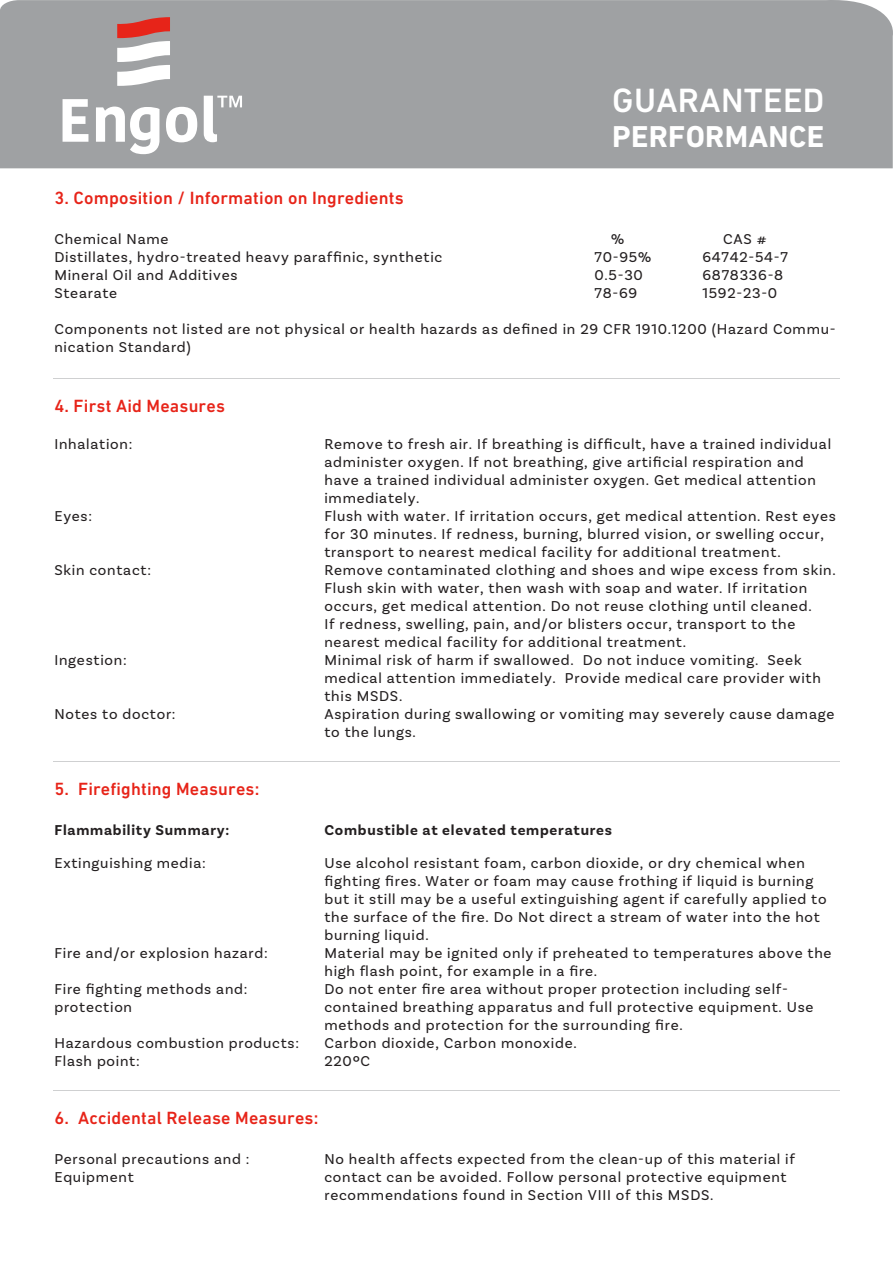
<style>
.page{position:relative;width:893px;height:1263px;background:#fff}
.page>*{position:absolute;margin:0;border:0;box-sizing:border-box;transform-origin:0 0}
.t1{font:500 34.35px "DIN Next LT Pro";letter-spacing:.01em;color:#fff}
.t2{font:700 30.75px "DIN Next LT Pro";letter-spacing:.01em;color:#fff}
.t3{font:500 18px "DIN Next LT Pro";letter-spacing:.01em;color:#e72419}
.t4{font:15px/18px "Basic Sans";letter-spacing:.05em;color:#231f20}
.t5{font:700 15px "Basic Sans";letter-spacing:.05em;color:#231f20}
</style>
<div class="page">
<div style="left:0;top:0;width:893px;height:168px;background:#9fa1a3"></div>
<svg style="left:63px;top:96px;width:179px;height:58px"></svg>
<svg style="left:117px;top:17px;width:53px;height:69px"></svg>
<hr style="left:53px;top:378px;width:787px;height:1px;background:#9fa1a3">
<hr style="left:53px;top:761px;width:787px;height:1px;background:#9fa1a3">
<hr style="left:53px;top:1090px;width:787px;height:1px;background:#9fa1a3">
<h1 class="t1" style="left:612px;top:81px;width:214px">GUARANTEED</h1>
<h2 class="t2" style="left:612px;top:118px;width:214px">PERFORMANCE</h2>
<p class="t3" style="left:54px;top:188px;width:351px">3. Composition / Information on Ingredients</p>
<p class="t4" style="left:54px;top:230px;width:116px">Chemical Name</p>
<p class="t4" style="left:611px;top:230px;width:15px">%</p>
<p class="t4" style="left:723px;top:230px;width:45px">CAS #</p>
<p class="t4" style="left:54px;top:248px;width:389px">Distillates, hydro-treated heavy paraffinic, synthetic</p>
<p class="t4" style="left:594px;top:248px;width:58px">70-95%</p>
<p class="t4" style="left:702px;top:248px;width:87px">64742-54-7</p>
<p class="t4" style="left:54px;top:266px;width:185px">Mineral Oil and Additives</p>
<p class="t4" style="left:594px;top:266px;width:50px">0.5-30</p>
<p class="t4" style="left:702px;top:266px;width:82px">6878336-8</p>
<p class="t4" style="left:54px;top:284px;width:64px">Stearate</p>
<p class="t4" style="left:594px;top:284px;width:44px">78-69</p>
<p class="t4" style="left:702px;top:284px;width:76px">1592-23-0</p>
<p class="t4" style="left:54px;top:320px;width:783px">Components not listed are not physical or health hazards as defined in 29 CFR 1910.1200 (Hazard Commu&shy;nication Standard)</p>
<p class="t3" style="left:54px;top:396px;width:172px">4. First Aid Measures</p>
<p class="t4" style="left:54px;top:435px;width:79px">Inhalation:</p>
<p class="t4" style="left:324px;top:435px;width:508px">Remove to fresh air. If breathing is difficult, have a trained individual administer oxygen. If not breathing, give artificial respiration and have a trained individual administer oxygen. Get medical attention immediately.</p>
<p class="t4" style="left:54px;top:507px;width:39px">Eyes:</p>
<p class="t4" style="left:324px;top:507px;width:513px">Flush with water. If irritation occurs, get medical attention. Rest eyes for 30 minutes. If redness, burning, blurred vision, or swelling occur, transport to nearest medical facility for additional treatment.</p>
<p class="t4" style="left:54px;top:561px;width:98px">Skin contact:</p>
<p class="t4" style="left:324px;top:561px;width:513px">Remove contaminated clothing and shoes and wipe excess from skin.<br>Flush skin with water, then wash with soap and water. If irritation occurs, get medical attention. Do not reuse clothing until cleaned.<br>If redness, swelling, pain, and/or blisters occur, transport to the nearest medical facility for additional treatment.</p>
<p class="t4" style="left:54px;top:651px;width:74px">Ingestion:</p>
<p class="t4" style="left:324px;top:651px;width:498px">Minimal risk of harm if swallowed. Do not induce vomiting. Seek medical attention immediately. Provide medical care provider with this MSDS.</p>
<p class="t4" style="left:54px;top:705px;width:123px">Notes to doctor:</p>
<p class="t4" style="left:324px;top:705px;width:511px">Aspiration during swallowing or vomiting may severely cause damage to the lungs.</p>
<p class="t3" style="left:54px;top:779px;width:207px">5. Firefighting Measures:</p>
<p class="t5" style="left:54px;top:821px;width:176px">Flammability Summary:</p>
<p class="t5" style="left:324px;top:821px;width:289px">Combustible at elevated temperatures</p>
<p class="t4" style="left:54px;top:854px;width:153px">Extinguishing media:</p>
<p class="t4" style="left:324px;top:854px;width:504px">Use alcohol resistant foam, carbon dioxide, or dry chemical when fighting fires. Water or foam may cause frothing if liquid is burning but it still may be a useful extinguishing agent if carefully applied to the surface of the fire. Do Not direct a stream of water into the hot burning liquid.</p>
<p class="t4" style="left:54px;top:944px;width:215px">Fire and/or explosion hazard:</p>
<p class="t4" style="left:324px;top:944px;width:509px">Material may be ignited only if preheated to temperatures above the high flash point, for example in a fire.</p>
<p class="t4" style="left:54px;top:980px;width:195px">Fire fighting methods and:</p>
<p class="t4" style="left:324px;top:980px;width:465px">Do not enter fire area without proper protection including self-</p>
<p class="t4" style="left:54px;top:998px;width:79px">protection</p>
<p class="t4" style="left:324px;top:998px;width:491px">contained breathing apparatus and full protective equipment. Use methods and protection for the surrounding fire.</p>
<p class="t4" style="left:54px;top:1034px;width:246px">Hazardous combustion products:</p>
<p class="t4" style="left:324px;top:1034px;width:254px">Carbon dioxide, Carbon monoxide.</p>
<p class="t4" style="left:54px;top:1052px;width:87px">Flash point:</p>
<p class="t4" style="left:324px;top:1052px;width:47px">220ºC</p>
<p class="t3" style="left:54px;top:1108px;width:266px">6. Accidental Release Measures:</p>
<p class="t4" style="left:54px;top:1150px;width:197px">Personal precautions and :</p>
<p class="t4" style="left:324px;top:1150px;width:472px">No health affects expected from the clean-up of this material if</p>
<p class="t4" style="left:54px;top:1168px;width:81px">Equipment</p>
<p class="t4" style="left:324px;top:1168px;width:464px">contact can be avoided. Follow personal protective equipment recommendations found in Section VIII of this MSDS.</p>
</div>
